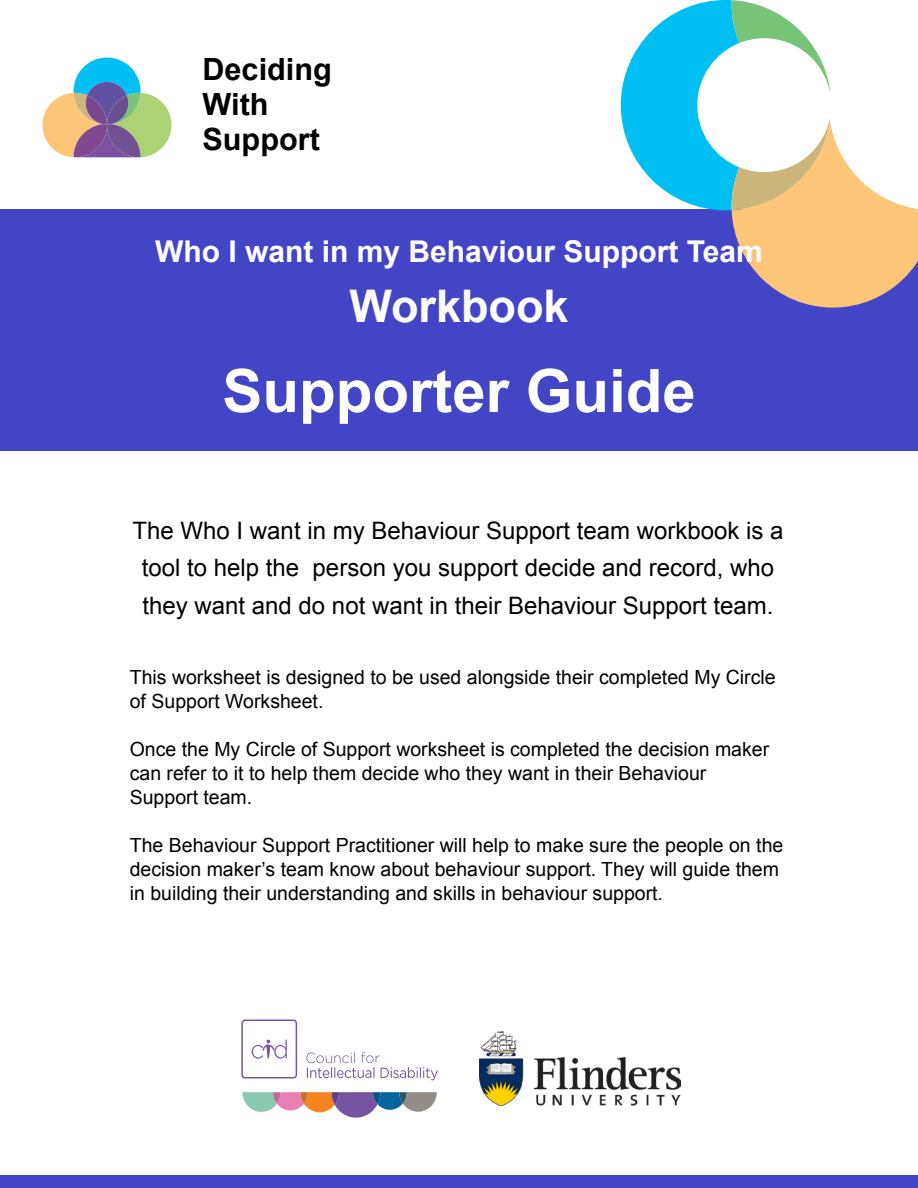
<style>
.page{position:relative;width:918px;height:1188px;background:#fff}
.page>*{position:absolute;margin:0;border:0;box-sizing:border-box;transform-origin:0 0}
.t1{font:700 60px "Arial";color:#fff}
.t2{font:700 45px "Arial";color:#fff}
.t3{font:700 30.6px/35px "Arial";color:#000}
.t4{font:700 30px "Arial";color:#fff}
.t5{font:24px/37.5px "Arial";color:#000;text-align:center}
.t6{font:19.5px/24px "Arial";color:#000}
</style>
<div class="page">
<div style="left:0;top:1175px;width:918px;height:13px;background:#4345c7"></div>
<div style="left:43px;top:93px;width:59px;height:64px;background:#fdc578;border-radius:50%"></div>
<div style="left:112px;top:93px;width:60px;height:64px;background:#acd375;border-radius:50%"></div>
<svg style="left:74px;top:58px;width:67px;height:99px"></svg>
<div style="left:0;top:209px;width:918px;height:242px;background:#4345c7"></div>
<svg style="left:621px;top:0;width:297px;height:308px"></svg>
<svg style="left:306px;top:1052px;width:132px;height:28px"></svg>
<div style="left:241px;top:1020px;width:56px;height:58px;border:1px solid #7453a2;border-radius:3px"></div>
<svg style="left:252px;top:1039px;width:35px;height:20px"></svg>
<svg style="left:243px;top:1092px;width:194px;height:26px"></svg>
<img style="left:480px;top:1032px;width:201px;height:74px">
<h3 class="t3" style="left:203px;top:53px;width:131px">Deciding<br>With<br>Support</h3>
<h3 class="t4" style="left:155px;top:232px;width:609px">Who I want in my Behaviour Support Team</h3>
<h2 class="t2" style="left:349px;top:277px;width:221px">Workbook</h2>
<h1 class="t1" style="left:222px;top:351px;width:475px">Supporter Guide</h1>
<p class="t5" style="left:133px;top:512px;width:652px">The Who I want in my Behaviour Support team workbook is a tool to help the person you support decide and record, who they want and do not want in their Behaviour Support team.</p>
<p class="t6" style="left:130px;top:665px;width:647px">This worksheet is designed to be used alongside their completed My Circle of Support Worksheet.</p>
<p class="t6" style="left:130px;top:737px;width:641px">Once the My Circle of Support worksheet is completed the decision maker can refer to it to help them decide who they want in their Behaviour<br>Support team.</p>
<p class="t6" style="left:130px;top:833px;width:655px">The Behaviour Support Practitioner will help to make sure the people on the decision maker’s team know about behaviour support. They will guide them in building their understanding and skills in behaviour support.</p>
</div>
